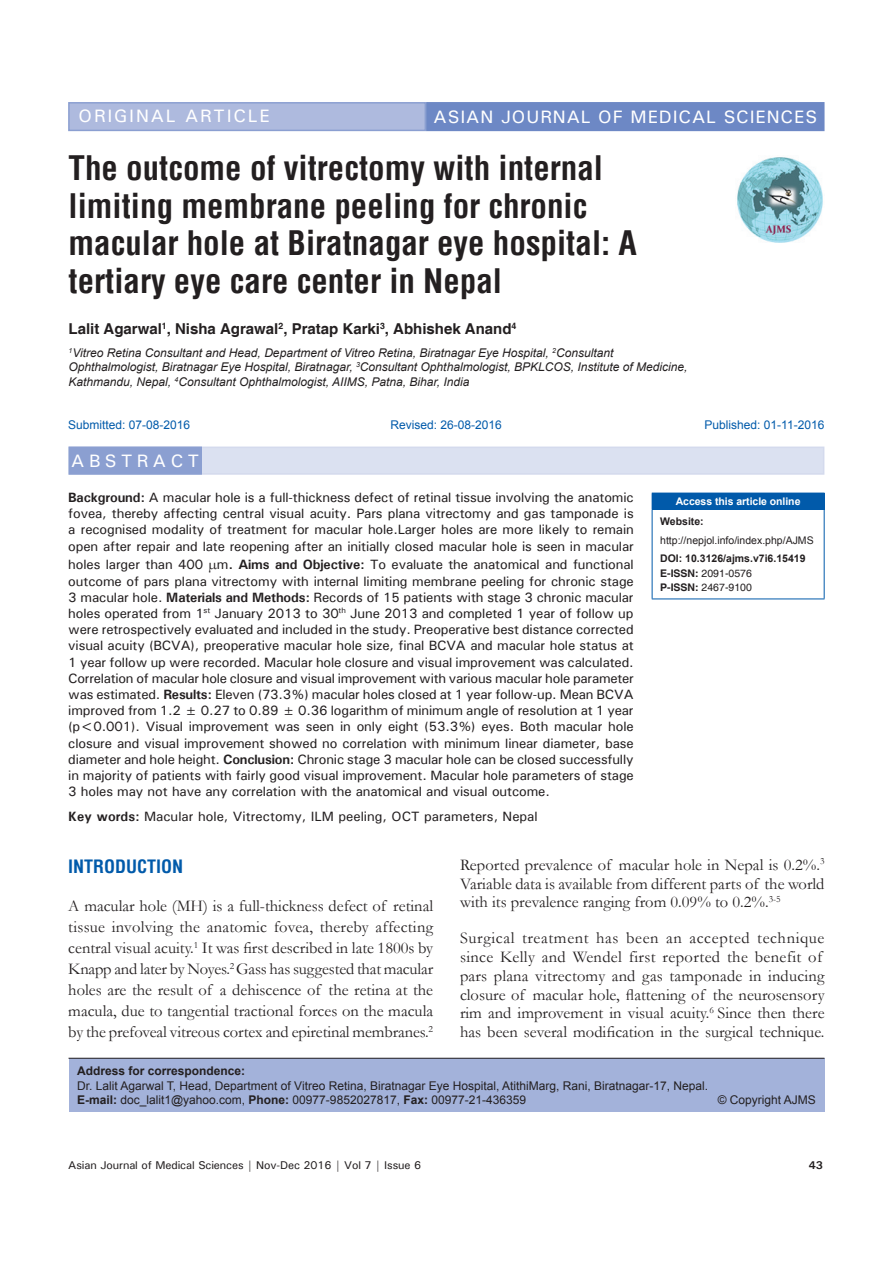
<style>
.page{position:relative;width:893px;height:1263px;background:#fff}
.page>*{position:absolute;margin:0;border:0;box-sizing:border-box;transform-origin:0 0}
.AT{font:700 condensed 33px/37.5px "Helvetica";color:#231f20}
.AH{font:500 18px "Univers";letter-spacing:.05em;color:#fff}
.AH-2{font:500 18px "Univers";letter-spacing:.1em;color:#fff}
.t1{font:700 condensed 18px "Helvetica";color:#015aaa}
.ABSH{font:500 18px "Univers";letter-spacing:.25em;color:#fff}
.TX{font:16.5px/18.8px "Garamond";color:#231f20;text-align:justify}
.AU{font:700 15px "Helvetica";color:#231f20}
.ABS{font:500 13.5px/16.2px "Univers";letter-spacing:-.01em;color:#231f20;text-align:justify}
.KWD{font:500 13.5px "Univers";color:#231f20}
.AFF{font:italic 12px/14.4px "Arial";color:#231f20}
.ADD{font:12px/14.4px "Arial";color:#231f20}
.HIS_1{font:12px "Arial";color:#015aaa}
.t2{font:500 11.25px "Univers";letter-spacing:-.01em;color:#231f20}
.t3{font:700 11.25px "Univers";color:#231f20}
.t4{font:700 10.5px/14.2px "Arial";color:#231f20}
.t5{font:10.5px/18.8px "Arial";color:#231f20}
.t6{font:700 10.5px "Arial";letter-spacing:-.005em;color:#fff}
.s1{font-weight:700}
.s2{font-family:"Garamond";font-weight:400;font-size:16.5px}
.s3{font-family:"Helvetica"}
.s4{font-family:"Helvetica";font-weight:400}
</style>
<div class="page">
<div style="left:69px;top:103px;width:356px;height:27px;background:#aebade"></div>
<div style="left:68px;top:102px;width:358px;height:29px;border:2px solid #8b9fd1"></div>
<div style="left:427px;top:103px;width:397px;height:27px;background:#6d88c5"></div>
<div style="left:426px;top:102px;width:398px;height:29px;border:2px solid #6d88c5"></div>
<img style="left:737px;top:157px;width:86px;height:86px">
<div style="left:69px;top:447px;width:755px;height:28px;background:#dbe1f1"></div>
<div style="left:69px;top:447px;width:132px;height:27px;background:#8b9fd1"></div>
<div style="left:68px;top:447px;width:134px;height:28px;border:2px solid #8b9fd1"></div>
<div style="left:652px;top:493px;width:172px;height:16px;background:#015aaa"></div>
<svg style="left:824px;top:493px;width:1px;height:16px"></svg>
<hr style="left:652px;top:510px;width:1px;height:88px;background:#015aaa">
<hr style="left:652px;top:509px;width:172px;height:1px;background:#015aaa">
<hr style="left:824px;top:510px;width:1px;height:88px;background:#015aaa">
<hr style="left:652px;top:598px;width:172px;height:1px;background:#015aaa">
<div style="left:69px;top:1058px;width:755px;height:54px;background:#a3b2da"></div>
<hr style="left:69px;top:1058px;width:755px;height:1px;background:#231f20">
<p class="AH-2" style="left:79px;top:105px;width:192px">ORIGINAL ARTICLE</p>
<p class="AH" style="left:434px;top:105px;width:385px">ASIAN JOURNAL OF MEDICAL SCIENCES</p>
<p class="AT" style="left:69px;top:149px;width:570px">The outcome of vitrectomy with internal limiting membrane peeling for chronic macular hole at Biratnagar eye hospital: A tertiary eye care center in Nepal</p>
<p class="AU" style="left:69px;top:320px;width:449px">Lalit Agarwal<sup>1</sup>, Nisha Agrawal<sup>2</sup>, Pratap Karki<sup>3</sup>, Abhishek Anand<sup>4</sup></p>
<p class="AFF" style="left:69px;top:346px;width:620px"><sup>1</sup>Vitreo Retina Consultant and Head, Department of Vitreo Retina, Biratnagar Eye Hospital, <sup>2</sup>Consultant<br>Ophthalmologist, Biratnagar Eye Hospital, Biratnagar, <sup>3</sup>Consultant Ophthalmologist, BPKLCOS, Institute of Medicine,<br>Kathmandu, Nepal, <sup>4</sup>Consultant Ophthalmologist, AIIMS, Patna, Bihar, India</p>
<p class="HIS_1" style="left:68px;top:416px;width:124px">Submitted: 07‑08‑2016</p>
<p class="HIS_1" style="left:390px;top:416px;width:113px">Revised: 26‑08‑2016</p>
<p class="HIS_1" style="left:705px;top:416px;width:121px">Published: 01‑11‑2016</p>
<p class="ABSH" style="left:71px;top:449px;width:129px">ABSTRACT</p>
<p class="ABS" style="left:68px;top:489px;width:567px"><span class="s1">Background:</span> A macular hole is a full-thickness defect of retinal tissue involving the anatomic fovea, thereby affecting central visual acuity. Pars plana vitrectomy and gas tamponade is a recognised modality of treatment for macular hole.Larger holes are more likely to remain open after repair and late reopening after an initially closed macular hole is seen in macular</p>
<p class="ABS" style="left:68px;top:556px;width:567px">holes larger than 400 <span class="s2">µ</span>m<span class="s1">. Aims and Objective:</span> To evaluate the anatomical and functional outcome of pars plana vitrectomy with internal limiting membrane peeling for chronic stage 3 macular hole. <span class="s1">Materials and Methods:</span> Records of 15 patients with stage 3 chronic macular holes operated from 1<sup>st</sup> January 2013 to 30<sup>th</sup> June 2013 and completed 1 year of follow up were retrospectively evaluated and included in the study. Preoperative best distance corrected visual acuity (BCVA), preoperative macular hole size, final BCVA and macular hole status at 1 year follow up were recorded. Macular hole closure and visual improvement was calculated.<br>Correlation of macular hole closure and visual improvement with various macular hole parameter was estimated. <span class="s1">Results:</span> Eleven (73.3%) macular holes closed at 1 year follow-up. Mean BCVA improved from 1.2 ± 0.27 to 0.89 ± 0.36 logarithm of minimum angle of resolution at 1 year (p&lt;0.001). Visual improvement was seen in only eight (53.3%) eyes. Both macular hole closure and visual improvement showed no correlation with minimum linear diameter, base diameter and hole height. <span class="s1">Conclusion:</span> Chronic stage 3 macular hole can be closed successfully in majority of patients with fairly good visual improvement. Macular hole parameters of stage 3 holes may not have any correlation with the anatomical and visual outcome.</p>
<p class="KWD" style="left:68px;top:808px;width:471px"><span class="s1">Key words:</span> Macular hole, Vitrectomy, ILM peeling, OCT parameters, Nepal</p>
<p class="t6" style="left:676px;top:494px;width:126px">Access this article online</p>
<p class="t5" style="left:660px;top:512px;width:155px"><span class="s1">Website: </span>http://nepjol.info/index.php/AJMS</p>
<p class="t4" style="left:660px;top:552px;width:147px">DOI: 10.3126/ajms.v7i6.15419<br><span class="s3">E-ISSN:</span> <span class="s4">2091-0576<br></span><span class="s3">P-ISSN:</span> <span class="s4">2467-9100</span></p>
<h1 class="t1" style="left:68px;top:854px;width:117px">INTRODUCTION</h1>
<p class="TX" style="left:68px;top:895px;width:366px;line-height:21px">A macular hole (MH) is a full-thickness defect of retinal tissue involving the anatomic fovea, thereby affecting central visual acuity.<sup>1</sup> It was first described in late 1800s by Knapp and later by Noyes.<sup>2</sup> Gass has suggested that macular holes are the result of a dehiscence of the retina at the macula, due to tangential tractional forces on the macula by the prefoveal vitreous cortex and epiretinal membranes.<sup>2</sup></p>
<p class="TX" style="left:460px;top:855px;width:366px">Reported prevalence of macular hole in Nepal is 0.2%.<sup>3<br></sup>Variable data is available from different parts of the world with its prevalence ranging from 0.09% to 0.2%.<sup>3-5</sup></p>
<p class="TX" style="left:460px;top:928px;width:366px;text-align:left">Surgical treatment has been an accepted technique since Kelly and Wendel first reported the benefit of pars plana vitrectomy and gas tamponade in inducing closure of macular hole, flattening of the neurosensory rim and improvement in visual acuity.<sup>6</sup> Since then there has been several modification in the surgical technique.</p>
<p class="ADD" style="left:77px;top:1064px;width:633px"><span class="s1">Address for correspondence:<br></span>Dr. Lalit Agarwal T, Head, Department of Vitreo Retina, Biratnagar Eye Hospital, AtithiMarg, Rani, Biratnagar-17, Nepal.<br><span class="s1">E-mail:</span> doc_lalit1@yahoo.com, <span class="s1">Phone:</span> 00977-9852027817, <span class="s1">Fax:</span> 00977-21-436359</p>
<p class="ADD" style="left:718px;top:1092px;width:100px">© Copyright AJMS</p>
<p class="t2" style="left:68px;top:1157px;width:354px">Asian Journal of Medical Sciences | Nov-Dec 2016 | Vol 7 | Issue 6</p>
<p class="t3" style="left:809px;top:1157px;width:16px">43</p>
</div>
